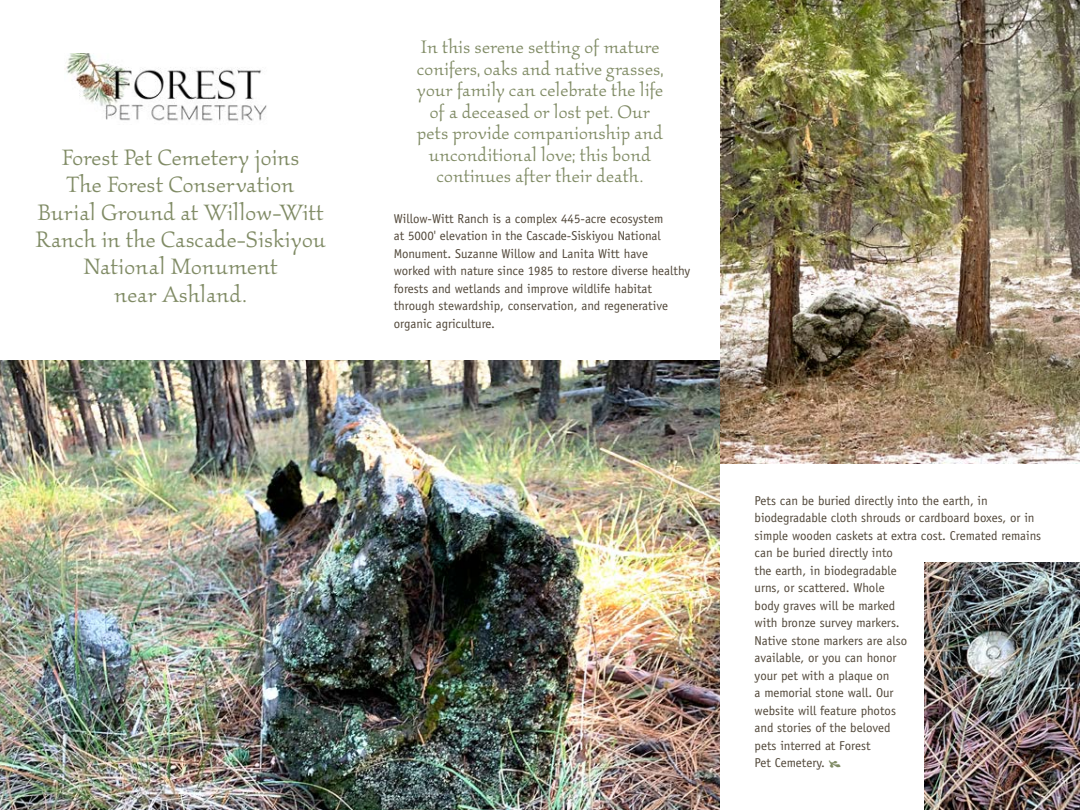
<style>
.page{position:relative;width:1080px;height:810px;background:#fff}
.page>*{position:absolute;margin:0;border:0;box-sizing:border-box;transform-origin:0 0}
.t1{font:23px/27.2px "ITC Kallos LT Std";color:#808b65;text-align:center}
.t2{font:18.75px/21.5px "ITC Kallos LT Std";color:#808b65;text-align:center}
.t3{font:12.88px/17.5px "Officina Sans";color:#514739}
</style>
<div class="page">
<img style="left:65px;top:54px;width:202px;height:67px">
<img style="left:0;top:360px;width:720px;height:450px">
<img style="left:720px;top:0;width:360px;height:463px">
<img style="left:924px;top:562px;width:156px;height:248px">
<h1 class="t1" style="left:35px;top:146px;width:292px">Forest Pet Cemetery joins<br>The Forest Conservation<br>Burial Ground at Willow-Witt<br>Ranch in the Cascade-Siskiyou<br>National Monument<br>near Ashland.</h1>
<h2 class="t2" style="left:417px;top:37px;width:248px">In this serene setting of mature conifers, oaks and native grasses, your family can celebrate the life of a deceased or lost pet. Our pets provide companionship and unconditional love; this bond continues after their death.</h2>
<p class="t3" style="left:394px;top:209px;width:298px">Willow-Witt Ranch is a complex 445-acre ecosystem<br>at 5000' elevation in the Cascade-Siskiyou National Monument. Suzanne Willow and Lanita Witt have<br>worked with nature since 1985 to restore diverse healthy forests and wetlands and improve wildlife habitat through stewardship, conservation, and regenerative organic agriculture.</p>
<p class="t3" style="left:755px;top:492px;width:288px">Pets can be buried directly into the earth, in biodegradable cloth shrouds or cardboard boxes, or in simple wooden caskets at extra cost. Cremated remains can be buried directly into<br>the earth, in biodegradable<br>urns, or scattered. Whole<br>body graves will be marked<br>with bronze survey markers.<br>Native stone markers are also<br>available, or you can honor<br>your pet with a plaque on<br>a memorial stone wall. Our<br>website will feature photos<br>and stories of the beloved<br>pets interred at Forest<br>Pet Cemetery.</p>
</div>
